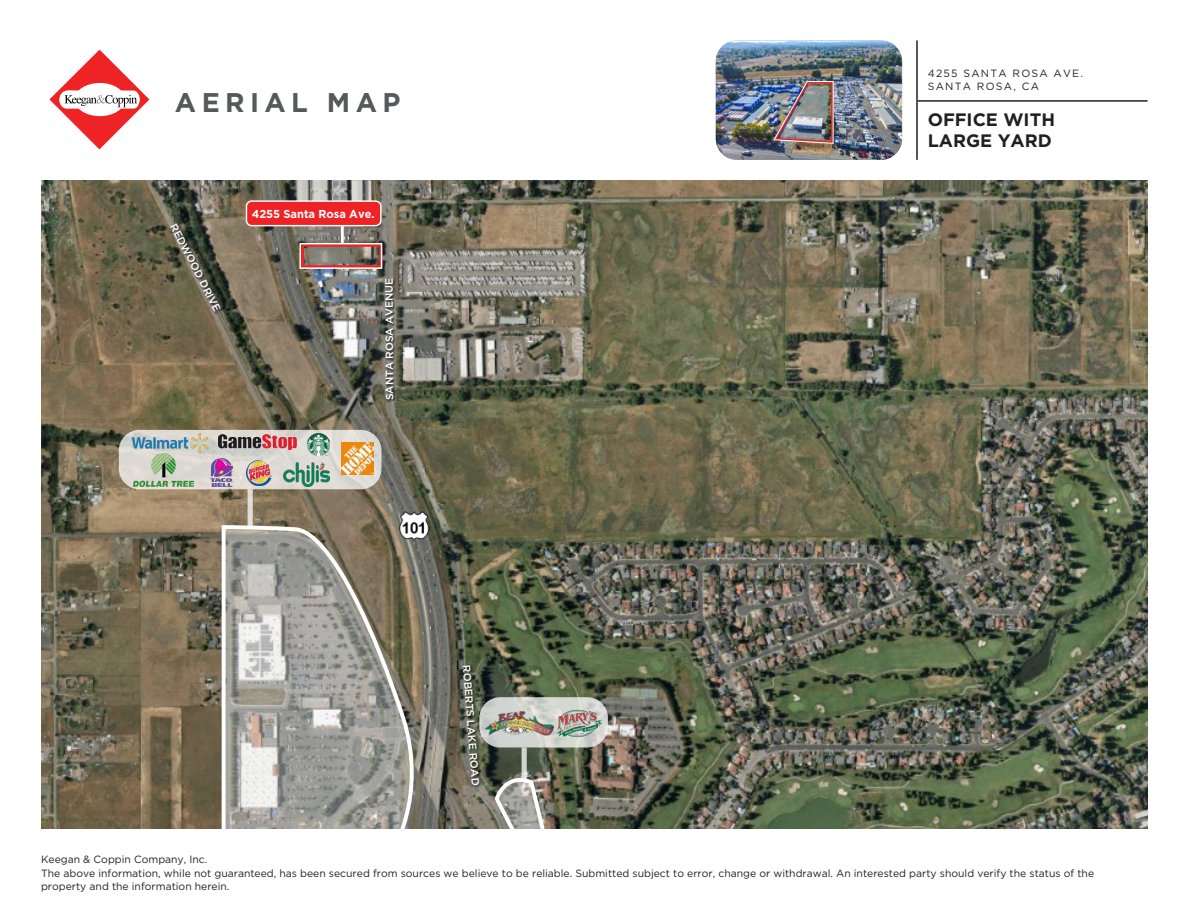
<style>
.page{position:relative;width:1188px;height:918px;background:#fff}
.page>*{position:absolute;margin:0;border:0;box-sizing:border-box;transform-origin:0 0}
.page_title{font:700 27px "Gotham";letter-spacing:.2em;color:#57585a}
.t1{font:700 18px/21px "Gotham";color:#231f20}
.t2{font:700 11.55px "Gotham";color:#fff;scale:.96 1}
.t3{font:10.5px/13.5px "Gotham";color:#231f20}
.t4{font:500 10.5px "Gotham";letter-spacing:-.005em;color:#fff}
.t5{font:10.5px/12.6px "Gotham";letter-spacing:.12em;color:#231f20}
</style>
<div class="page">
<img style="left:41px;top:180px;width:1107px;height:648px">
<img style="left:398px;top:510px;width:31px;height:13px">
<div style="left:246px;top:201px;width:135px;height:25px;background:#ee2326;border-radius:5px"></div>
<div style="left:246px;top:200px;width:136px;height:26px;border:1px solid #fff;border-radius:5px"></div>
<hr style="left:341px;top:226px;width:3px;height:17px;background:#fff">
<svg style="left:385px;top:278px;width:12px;height:125px"></svg>
<svg style="left:463px;top:665px;width:19px;height:123px;background:#585d4c"></svg>
<svg style="left:170px;top:223px;width:54px;height:93px;background:#5a5846"></svg>
<svg style="left:119px;top:430px;width:263px;height:59px;background:#dad7cf"></svg>
<img style="left:247px;top:460px;width:25px;height:25px">
<img style="left:211px;top:459px;width:22px;height:27px">
<img style="left:283px;top:462px;width:46px;height:25px">
<img style="left:218px;top:434px;width:81px;height:15px">
<img style="left:307px;top:433px;width:23px;height:23px">
<div style="left:248px;top:489px;width:5px;height:40px;background:#e2ddd7"></div>
<img style="left:132px;top:433px;width:78px;height:19px">
<img style="left:341px;top:443px;width:32px;height:32px">
<img style="left:134px;top:454px;width:59px;height:32px">
<svg style="left:479px;top:697px;width:129px;height:50px;background:#d0d2cd"></svg>
<div style="left:522px;top:747px;width:5px;height:34px;background:#d0d3cf"></div>
<svg style="left:220px;top:523px;width:209px;height:306px;background:#9f9c94"></svg>
<svg style="left:493px;top:772px;width:59px;height:57px;background:#9b9991"></svg>
<img style="left:484px;top:709px;width:119px;height:29px">
<div style="left:301px;top:244px;width:81px;height:24px;border:3px solid #ee2326"></div>
<div style="left:299px;top:243px;width:83px;height:26px;border:2px solid #fff"></div>
<hr style="left:918px;top:100px;width:230px;height:2px;background:#231f20">
<hr style="left:916px;top:40px;width:2px;height:120px;background:#231f20">
<svg style="left:50px;top:50px;width:99px;height:99px"></svg>
<img style="left:716px;top:40px;width:186px;height:120px">
<img style="left:773px;top:80px;width:61px;height:64px">
<p class="page_title" style="left:175px;top:86px;width:227px">AERIAL MAP</p>
<p class="t4" style="left:179px;top:221px;width:99px;rotate:63deg">REDWOOD DRIVE</p>
<p class="t2" style="left:252px;top:207px;width:129px">4255 Santa Rosa Ave.</p>
<p class="t4" style="left:383px;top:400px;width:124px;rotate:-90deg">SANTA ROSA AVENUE</p>
<p class="t4" style="left:473px;top:664px;width:123px;rotate:86deg">ROBERTS LAKE ROAD</p>
<p class="t5" style="left:928px;top:67px;width:157px">4255 SANTA ROSA AVE.<br>SANTA ROSA, CA</p>
<h2 class="t1" style="left:928px;top:109px;width:129px">OFFICE WITH<br>LARGE YARD</h2>
<p class="t3" style="left:41px;top:853px;width:1055px">Keegan &amp; Coppin Company, Inc.<br>The above information, while not guaranteed, has been secured from sources we believe to be reliable. Submitted subject to error, change or withdrawal. An interested party should verify the status of the property and the information herein.</p>
</div>
